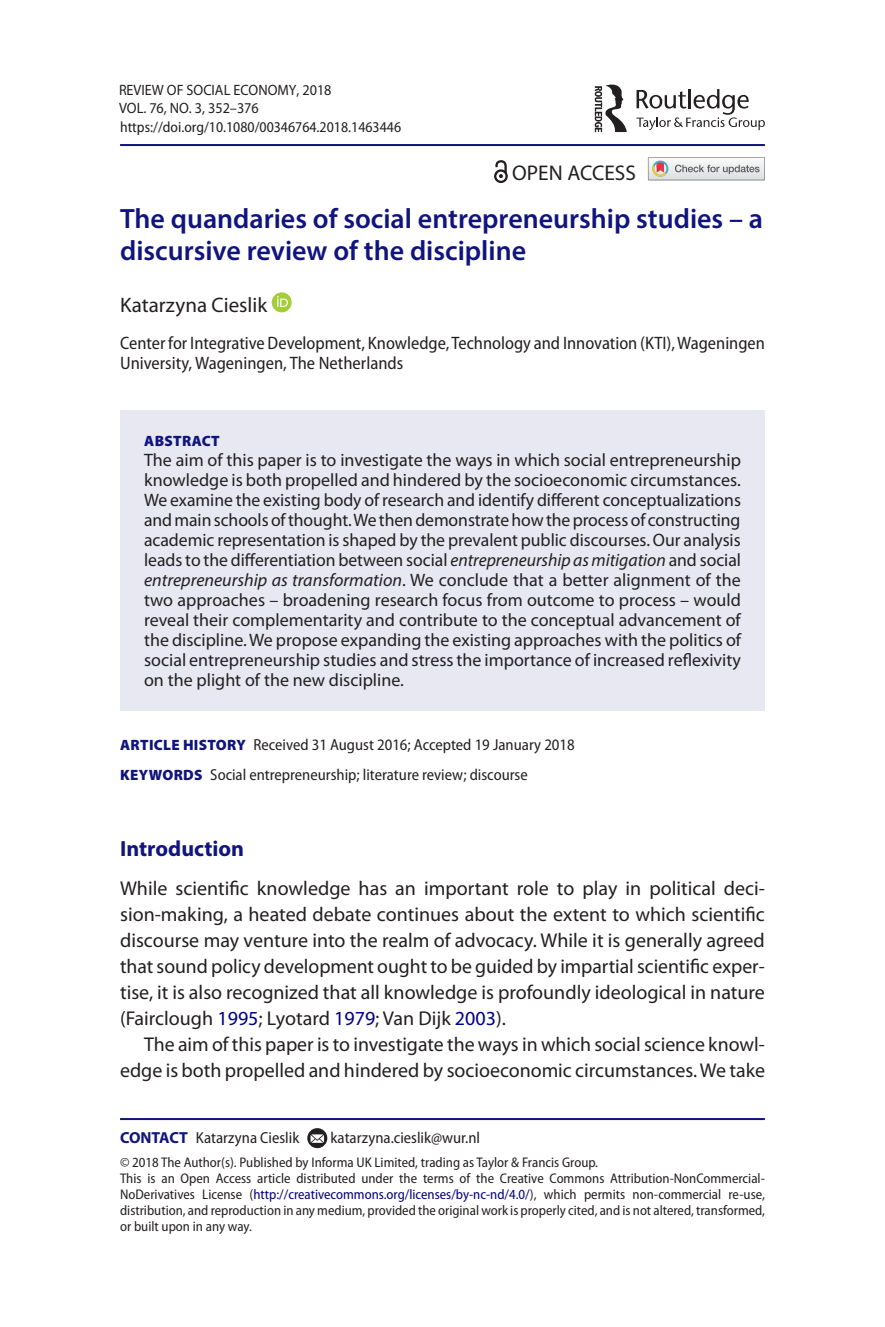
<style>
.page{position:relative;width:885px;height:1327px;background:#fff}
.page>*{position:absolute;margin:0;border:0;box-sizing:border-box;transform-origin:0 0}
.t1{font:600 28px/32px "Myriad Pro";color:#10147e}
.t2{font:700 22px "Myriad Pro";color:#10147e}
.t3{font:21.4px "Myriad Pro";color:#231f20}
.t4{font:21px "Myriad Pro";color:#231f20}
.t5{font:20px/26px "Myriad Pro";color:#231f20;text-align:justify}
.t6{font:18px/20px "Myriad Pro";color:#231f20;text-align:justify}
.t7{font:semi-condensed 18px/20px "Myriad Pro";color:#231f20}
.t8{font:semi-condensed 16px/29.4px "Myriad Pro";color:#231f20}
.t9{font:semi-condensed 15px "Myriad Pro";color:#231f20}
.t10{font:15px/18px "Myriad Pro";color:#231f20;scale:.94 1}
.t11{font:900 15px "Myriad Pro";letter-spacing:.02em;color:#10147e}
.t12{font:semi-condensed 14px/16px "Myriad Pro";color:#231f20}
.s1{font-style:italic}
.s2{font-weight:900;font-stretch:normal;font-size:15px;color:#10147e}
.s3{color:#000080}
.s4{font-weight:700;font-stretch:normal;color:#10147e}
</style>
<div class="page">
<hr style="left:120px;top:144px;width:644px;height:2px;background:#10147e">
<div style="left:120px;top:410px;width:644px;height:300px;background:#e7e8f2"></div>
<div style="left:272px;top:292px;width:20px;height:20px;background:#a5cd39;border-radius:50%"></div>
<svg style="left:277px;top:296px;width:11px;height:11px"></svg>
<hr style="left:120px;top:1118px;width:644px;height:2px;background:#10147e">
<div style="left:307px;top:1128px;width:20px;height:20px;background:#231f20;border-radius:50%"></div>
<svg style="left:310px;top:1134px;width:14px;height:9px"></svg>
<svg style="left:636px;top:89px;width:128px;height:41px"></svg>
<svg style="left:594px;top:85px;width:32px;height:47px"></svg>
<svg style="left:494px;top:160px;width:13px;height:23px"></svg>
<svg style="left:648px;top:157px;width:116px;height:23px"></svg>
<p class="t10" style="left:119px;top:81px;width:227px">REVIEW OF SOCIAL ECONOMY, 2018<br>VOL. 76, NO. 3, 352–376</p>
<p class="t9" style="left:120px;top:119px;width:282px">https://doi.org/10.1080/00346764.2018.1463446</p>
<p class="t3" style="left:512px;top:161px;width:125px">OPEN ACCESS</p>
<h1 class="t1" style="left:120px;top:202px;width:644px">The quandaries of social entrepreneurship studies – a discursive review of the discipline</h1>
<p class="t4" style="left:120px;top:294px;width:149px">Katarzyna Cieslik</p>
<p class="t7" style="left:120px;top:334px;width:646px">Center for Integrative Development, Knowledge, Technology and Innovation (KTI), Wageningen<br>University, Wageningen, The Netherlands</p>
<p class="t11" style="left:144px;top:432px;width:77px">ABSTRACT</p>
<p class="t6" style="left:144px;top:450px;width:598px">The aim of this paper is to investigate the ways in which social entrepreneurship knowledge is both propelled and hindered by the socioeconomic circumstances.<br>We examine the existing body of research and identify different conceptualizations and main schools of thought. We then demonstrate how the process of constructing academic representation is shaped by the prevalent public discourses. Our analysis leads to the differentiation between social <span class="s1">entrepreneurship as mitigation</span> and social <span class="s1">entrepreneurship as transformation</span>. We conclude that a better alignment of the two approaches – broadening research focus from outcome to process – would reveal their complementarity and contribute to the conceptual advancement of the discipline. We propose expanding the existing approaches with the politics of social entrepreneurship studies and stress the importance of increased reflexivity on the plight of the new discipline.</p>
<p class="t8" style="left:120px;top:730px;width:456px"><span class="s2">ARTICLE HISTORY</span> Received 31 August 2016; Accepted 19 January 2018<br><span class="s2">KEYWORDS</span> Social entrepreneurship; literature review; discourse</p>
<p class="t2" style="left:120px;top:834px;width:126px">Introduction</p>
<p class="t5" style="left:120px;top:875px;width:646px">While scientific knowledge has an important role to play in political deci&shy;sion-making, a heated debate continues about the extent to which scientific discourse may venture into the realm of advocacy. While it is generally agreed that sound policy development ought to be guided by impartial scientific exper&shy;tise, it is also recognized that all knowledge is profoundly ideological in nature (Fairclough <span class="s3">1995</span>; Lyotard <span class="s3">1979</span>; Van Dijk <span class="s3">2003</span>).</p>
<p class="t5" style="left:120px;top:1031px;width:646px;text-align:right">The aim of this paper is to investigate the ways in which social science knowl&shy;edge is both propelled and hindered by socioeconomic circumstances. We take</p>
<p class="t8" style="left:120px;top:1123px;width:181px"><span class="s4">CONTACT</span> Katarzyna Cieslik</p>
<p class="t8" style="left:330px;top:1123px;width:151px">katarzyna.cieslik@wur.nl</p>
<p class="t12" style="left:120px;top:1154px;width:646px">© 2018 The Author(s). Published by Informa UK Limited, trading as Taylor &amp; Francis Group.<br>This is an Open Access article distributed under the terms of the Creative Commons Attribution-NonCommercial-NoDerivatives License (<span class="s3">http://creativecommons.org/licenses/by-nc-nd/4.0/</span>), which permits non-commercial re-use, distribution, and reproduction in any medium, provided the original work is properly cited, and is not altered, transformed, or built upon in any way.</p>
</div>
